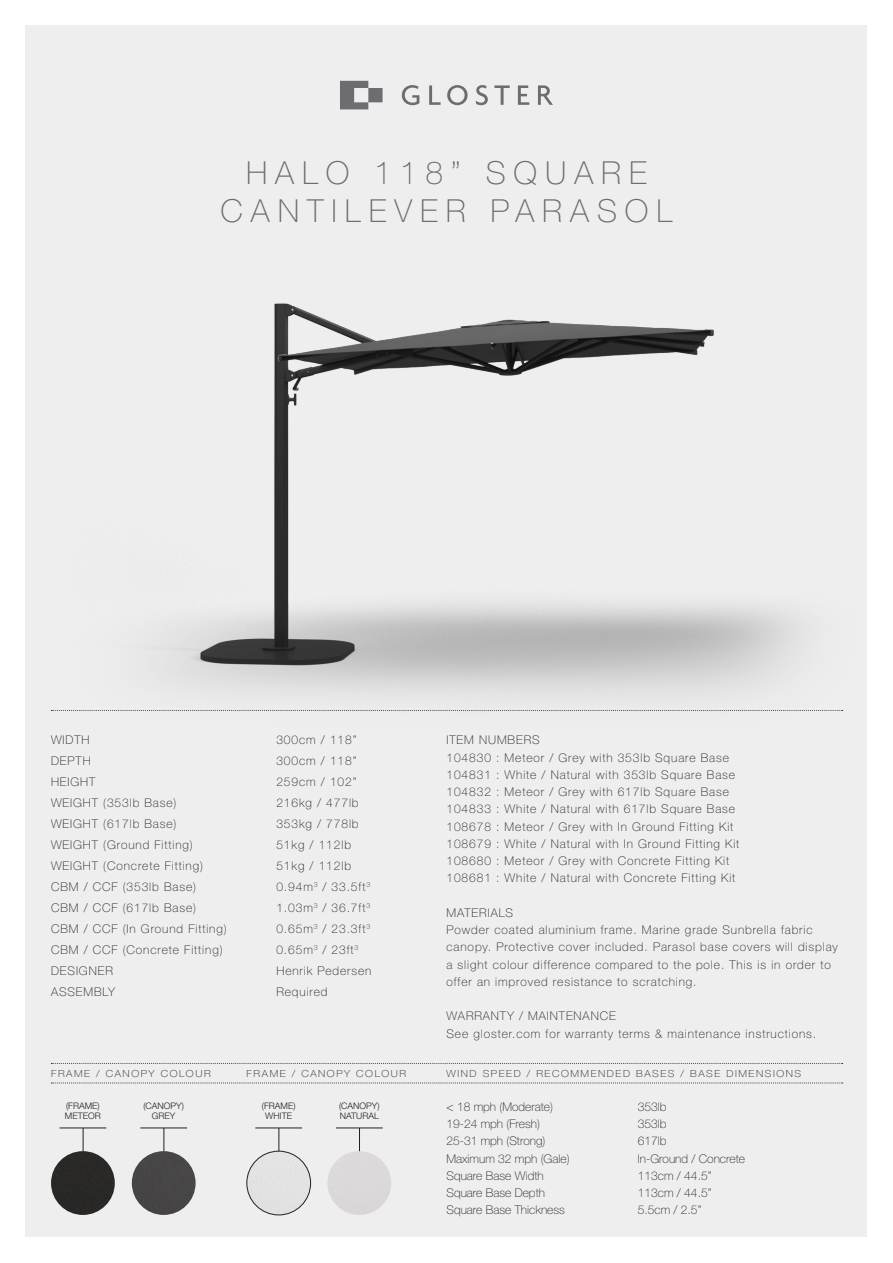
<style>
.page{position:relative;width:893px;height:1263px;background:#fff}
.page>*{position:absolute;margin:0;border:0;box-sizing:border-box;transform-origin:0 0}
.t1{font:100 31.8px "Helvetica Neue LT Pro";letter-spacing:.25em;color:#6c6d70}
.t2{font:100 12px/17.2px "Helvetica Neue LT Pro";letter-spacing:.075em;color:#231f20}
.t3{font:100 12px "Helvetica Neue LT Pro";color:#231f20}
.t4{font:100 9.75px "Helvetica Neue LT Pro";letter-spacing:.15em;color:#231f20;scale:1.08 1}
.t5{font:300 9px/10.8px "Helvetica Neue LT Pro";color:#231f20;text-align:center}
</style>
<div class="page">
<div style="left:26px;top:26px;width:841px;height:1211px;background:#eeeeef"></div>
<svg style="left:340px;top:81px;width:213px;height:28px"></svg>
<img style="left:152px;top:303px;width:650px;height:391px">
<svg style="left:51px;top:1083px;width:792px;height:1px"></svg>
<svg style="left:51px;top:1063px;width:792px;height:1px"></svg>
<svg style="left:51px;top:710px;width:792px;height:1px"></svg>
<hr style="left:336px;top:1128px;width:47px;height:1px;background:#231f20">
<svg style="left:359px;top:1129px;width:1px;height:22px"></svg>
<div style="left:327px;top:1151px;width:64px;height:64px;background:#dcd9da;border-radius:32px"></div>
<hr style="left:255px;top:1128px;width:47px;height:1px;background:#231f20">
<svg style="left:279px;top:1128px;width:1px;height:23px"></svg>
<div style="left:247px;top:1151px;width:64px;height:64px;background:#e3e2e2;border-radius:32px"></div>
<div style="left:247px;top:1151px;width:64px;height:64px;border:1px solid #231f20;border-radius:50%"></div>
<hr style="left:60px;top:1128px;width:46px;height:1px;background:#231f20">
<svg style="left:83px;top:1128px;width:1px;height:23px"></svg>
<div style="left:51px;top:1151px;width:64px;height:64px;background:#292827;border-radius:32px"></div>
<hr style="left:140px;top:1128px;width:47px;height:1px;background:#231f20">
<svg style="left:164px;top:1128px;width:1px;height:23px"></svg>
<div style="left:132px;top:1151px;width:64px;height:64px;background:#474645;border-radius:32px"></div>
<p class="t1" style="left:246px;top:154px;width:402px">HALO 118” SQUARE</p>
<p class="t1" style="left:221px;top:192px;width:453px">CANTILEVER PARASOL</p>
<p class="t2" style="left:51px;top:731px;width:40px">WIDTH</p>
<p class="t2" style="left:51px;top:752px;width:41px">DEPTH</p>
<p class="t2" style="left:51px;top:773px;width:46px">HEIGHT</p>
<p class="t2" style="left:51px;top:794px;width:127px">WEIGHT (353lb Base)</p>
<p class="t2" style="left:51px;top:815px;width:127px">WEIGHT (617lb Base)</p>
<p class="t2" style="left:51px;top:836px;width:143px">WEIGHT (Ground Fitting)</p>
<p class="t2" style="left:51px;top:857px;width:153px">WEIGHT (Concrete Fitting)</p>
<p class="t2" style="left:51px;top:878px;width:147px">CBM / CCF (353lb Base)</p>
<p class="t2" style="left:51px;top:899px;width:147px">CBM / CCF (617lb Base)</p>
<p class="t2" style="left:51px;top:920px;width:177px">CBM / CCF (In Ground Fitting)</p>
<p class="t2" style="left:51px;top:941px;width:173px">CBM / CCF (Concrete Fitting)</p>
<p class="t2" style="left:51px;top:962px;width:63px">DESIGNER</p>
<p class="t2" style="left:51px;top:983px;width:66px">ASSEMBLY</p>
<p class="t2" style="left:276px;top:731px;width:82px">300cm / 118”</p>
<p class="t2" style="left:276px;top:752px;width:82px">300cm / 118”</p>
<p class="t2" style="left:276px;top:773px;width:82px">259cm / 102”</p>
<p class="t2" style="left:276px;top:794px;width:84px">216kg / 477lb</p>
<p class="t2" style="left:276px;top:815px;width:84px">353kg / 778lb</p>
<p class="t2" style="left:276px;top:836px;width:76px">51kg / 112lb</p>
<p class="t2" style="left:276px;top:857px;width:76px">51kg / 112lb</p>
<p class="t2" style="left:276px;top:878px;width:95px">0.94m<sup>3</sup> / 33.5ft<sup>3</sup></p>
<p class="t2" style="left:276px;top:899px;width:95px">1.03m<sup>3</sup> / 36.7ft<sup>3</sup></p>
<p class="t2" style="left:276px;top:920px;width:95px">0.65m<sup>3</sup> / 23.3ft<sup>3</sup></p>
<p class="t2" style="left:276px;top:941px;width:84px">0.65m<sup>3</sup> / 23ft<sup>3</sup></p>
<p class="t2" style="left:276px;top:962px;width:97px">Henrik Pedersen</p>
<p class="t2" style="left:276px;top:983px;width:53px">Required</p>
<p class="t4" style="left:51px;top:1067px;width:149px">FRAME / CANOPY COLOUR</p>
<p class="t5" style="left:66px;top:1100px;width:35px">(FRAME)</p>
<p class="t5" style="left:65px;top:1111px;width:37px">METEOR</p>
<p class="t5" style="left:143px;top:1100px;width:42px">(CANOPY)<br>GREY</p>
<p class="t4" style="left:247px;top:1067px;width:149px">FRAME / CANOPY COLOUR</p>
<p class="t5" style="left:339px;top:1100px;width:42px">(CANOPY)</p>
<p class="t5" style="left:340px;top:1111px;width:41px">NATURAL</p>
<p class="t5" style="left:262px;top:1100px;width:35px">(FRAME)</p>
<p class="t5" style="left:265px;top:1111px;width:28px">WHITE</p>
<p class="t2" style="left:446px;top:731px;width:95px">ITEM NUMBERS</p>
<p class="t2" style="left:446px;top:748px;width:284px">104830 : Meteor / Grey with 353lb Square Base</p>
<p class="t2" style="left:446px;top:766px;width:290px">104831 : White / Natural with 353lb Square Base</p>
<p class="t2" style="left:446px;top:783px;width:284px">104832 : Meteor / Grey with 617lb Square Base</p>
<p class="t2" style="left:446px;top:800px;width:290px">104833 : White / Natural with 617lb Square Base</p>
<p class="t2" style="left:446px;top:817px;width:288px">108678 : Meteor / Grey with In Ground Fitting Kit</p>
<p class="t2" style="left:446px;top:835px;width:294px">108679 : White / Natural with In Ground Fitting Kit</p>
<p class="t2" style="left:446px;top:852px;width:284px">108680 : Meteor / Grey with Concrete Fitting Kit</p>
<p class="t2" style="left:446px;top:869px;width:290px">108681 : White / Natural with Concrete Fitting Kit</p>
<p class="t2" style="left:446px;top:904px;width:68px">MATERIALS</p>
<p class="t2" style="left:446px;top:921px;width:393px">Powder coated aluminium frame. Marine grade Sunbrella fabric canopy. Protective cover included. Parasol base covers will display a slight colour difference compared to the pole. This is in order to offer an improved resistance to scratching.</p>
<p class="t2" style="left:446px;top:1007px;width:171px">WARRANTY / MAINTENANCE</p>
<p class="t2" style="left:446px;top:1024px;width:371px">See gloster.com for warranty terms &amp; maintenance instructions.</p>
<p class="t4" style="left:446px;top:1067px;width:330px">WIND SPEED / RECOMMENDED BASES / BASE DIMENSIONS</p>
<p class="t3" style="left:446px;top:1099px;width:108px">&lt; 18 mph (Moderate)</p>
<p class="t2" style="left:638px;top:1098px;width:30px">353lb</p>
<p class="t3" style="left:446px;top:1117px;width:95px">19-24 mph (Fresh)</p>
<p class="t2" style="left:638px;top:1115px;width:30px">353lb</p>
<p class="t3" style="left:446px;top:1134px;width:100px">25-31 mph (Strong)</p>
<p class="t2" style="left:638px;top:1132px;width:30px">617lb</p>
<p class="t3" style="left:446px;top:1151px;width:125px">Maximum 32 mph (Gale)</p>
<p class="t3" style="left:638px;top:1151px;width:109px">In-Ground / Concrete</p>
<p class="t3" style="left:446px;top:1168px;width:99px">Square Base Width</p>
<p class="t2" style="left:638px;top:1167px;width:75px">113cm / 44.5”</p>
<p class="t3" style="left:446px;top:1186px;width:100px">Square Base Depth</p>
<p class="t2" style="left:638px;top:1184px;width:75px">113cm / 44.5”</p>
<p class="t3" style="left:446px;top:1203px;width:120px">Square Base Thickness</p>
<p class="t2" style="left:638px;top:1201px;width:65px">5.5cm / 2.5”</p>
</div>
